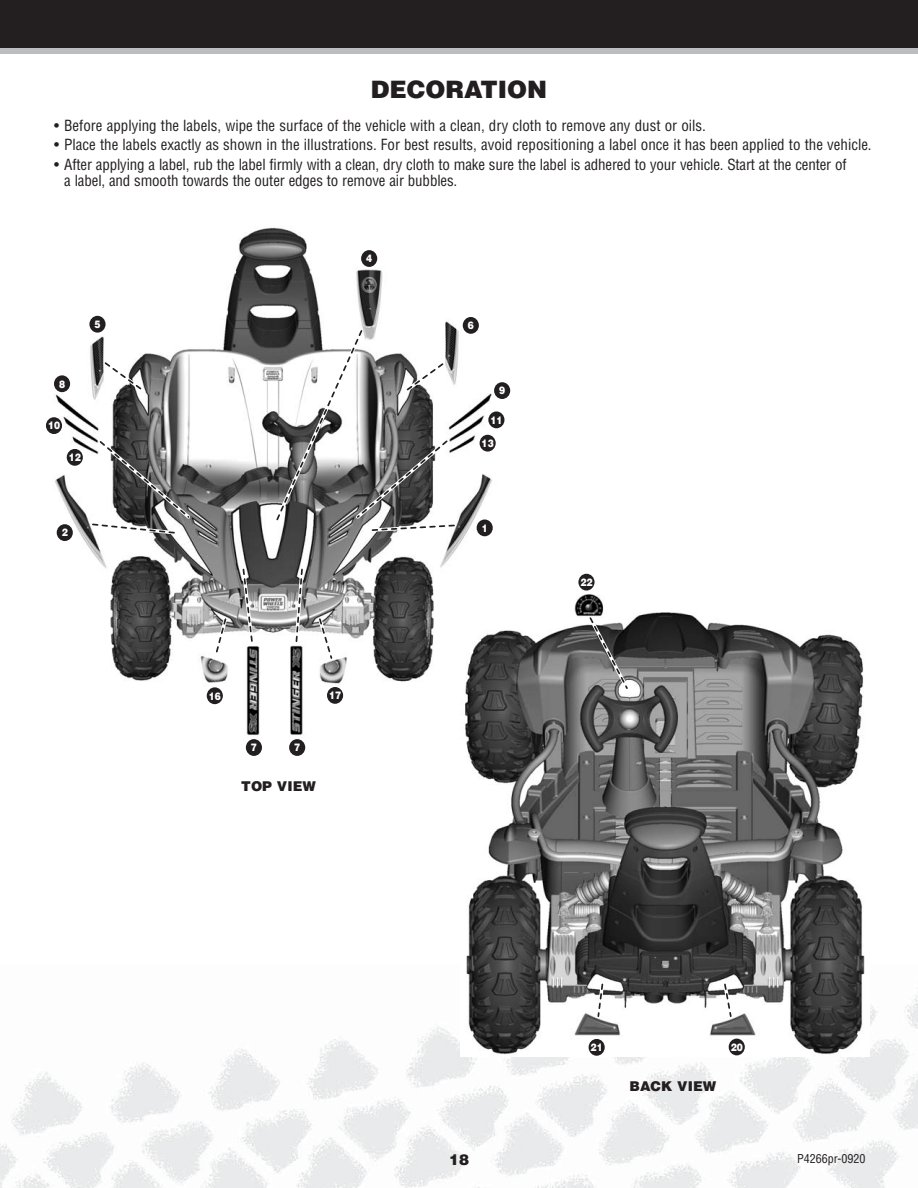
<style>
.page{position:relative;width:918px;height:1188px;background:#fff}
.page>*{position:absolute;margin:0;border:0;box-sizing:border-box;transform-origin:0 0}
.t1{font:900 24px "Helvetica LT Std";color:#231f20}
.t2{font:condensed 15px/16.5px "Helvetica LT Std";color:#231f20}
.t3{font:900 15px "Helvetica LT Std";color:#231f20}
.t4{font:900 13.5px "Helvetica LT Std";color:#231f20}
.t5{font:condensed 12px "Helvetica LT Std";color:#231f20}
.t6{font:900 10.5px "Helvetica LT Std";color:#fff;scale:.86 1}
</style>
<div class="page">
<img style="left:0;top:995px;width:918px;height:193px">
<svg style="left:0;top:47px;width:918px;height:7px;background:#a5a6a9"></svg>
<div style="left:0;top:0;width:918px;height:47px;background:#231f20"></div>
<img style="left:47px;top:227px;width:456px;height:513px">
<svg style="left:101px;top:358px;width:45px;height:36px"></svg>
<svg style="left:211px;top:615px;width:19px;height:45px"></svg>
<svg style="left:316px;top:615px;width:20px;height:47px"></svg>
<svg style="left:240px;top:566px;width:16px;height:81px"></svg>
<svg style="left:293px;top:566px;width:13px;height:81px"></svg>
<svg style="left:272px;top:326px;width:186px;height:208px"></svg>
<svg style="left:89px;top:437px;width:104px;height:100px"></svg>
<img style="left:460px;top:590px;width:410px;height:466px">
<svg style="left:595px;top:981px;width:11px;height:39px"></svg>
<svg style="left:721px;top:980px;width:14px;height:40px"></svg>
<svg style="left:586px;top:614px;width:46px;height:79px"></svg>
<div style="left:477px;top:519px;width:16px;height:17px;background:#231f20;border-radius:50%"></div>
<div style="left:361px;top:250px;width:16px;height:17px;background:#231f20;border-radius:50%"></div>
<div style="left:578px;top:574px;width:17px;height:17px;background:#231f20;border-radius:50%"></div>
<div style="left:57px;top:524px;width:16px;height:17px;background:#231f20;border-radius:50%"></div>
<div style="left:54px;top:375px;width:16px;height:17px;background:#231f20;border-radius:50%"></div>
<div style="left:46px;top:417px;width:16px;height:17px;background:#231f20;border-radius:50%"></div>
<div style="left:67px;top:449px;width:16px;height:17px;background:#231f20;border-radius:50%"></div>
<div style="left:494px;top:382px;width:16px;height:17px;background:#231f20;border-radius:50%"></div>
<div style="left:488px;top:411px;width:16px;height:17px;background:#231f20;border-radius:50%"></div>
<div style="left:480px;top:435px;width:16px;height:17px;background:#231f20;border-radius:50%"></div>
<div style="left:463px;top:317px;width:16px;height:17px;background:#231f20;border-radius:50%"></div>
<div style="left:89px;top:316px;width:17px;height:17px;background:#231f20;border-radius:50%"></div>
<div style="left:246px;top:739px;width:16px;height:17px;background:#231f20;border-radius:50%"></div>
<div style="left:207px;top:687px;width:16px;height:17px;background:#231f20;border-radius:50%"></div>
<div style="left:327px;top:687px;width:16px;height:17px;background:#231f20;border-radius:50%"></div>
<div style="left:289px;top:739px;width:16px;height:17px;background:#231f20;border-radius:50%"></div>
<div style="left:589px;top:1039px;width:16px;height:17px;background:#231f20;border-radius:50%"></div>
<div style="left:729px;top:1039px;width:16px;height:16px;background:#231f20;border-radius:50%"></div>
<h1 class="t1" style="left:371px;top:81px;width:178px">DECORATION</h1>
<p class="t2" style="left:54px;top:119px;width:653px">• Before applying the labels, wipe the surface of the vehicle with a clean, dry cloth to remove any dust or oils.</p>
<p class="t2" style="left:54px;top:139px;width:819px">• Place the labels exactly as shown in the illustrations. For best results, avoid repositioning a label once it has been applied to the vehicle.</p>
<p class="t2" style="left:64px;top:158px;width:784px;text-indent:-10px">• After applying a label, rub the label firmly with a clean, dry cloth to make sure the label is adhered to your vehicle. Start at the center of a label, and smooth towards the outer edges to remove air bubbles.</p>
<p class="t6" style="left:366px;top:255px;width:9px">4</p>
<p class="t6" style="left:95px;top:321px;width:9px">5</p>
<p class="t6" style="left:468px;top:322px;width:9px">6</p>
<p class="t6" style="left:59px;top:380px;width:9px">8</p>
<p class="t6" style="left:48px;top:422px;width:16px">10</p>
<p class="t6" style="left:69px;top:454px;width:16px">12</p>
<p class="t6" style="left:499px;top:387px;width:9px">9</p>
<p class="t6" style="left:490px;top:416px;width:16px">11</p>
<p class="t6" style="left:482px;top:439px;width:16px">13</p>
<p class="t6" style="left:62px;top:529px;width:9px">2</p>
<p class="t6" style="left:482px;top:524px;width:9px">1</p>
<p class="t6" style="left:209px;top:692px;width:16px">16</p>
<p class="t6" style="left:329px;top:692px;width:16px">17</p>
<p class="t6" style="left:251px;top:744px;width:9px">7</p>
<p class="t6" style="left:294px;top:744px;width:9px">7</p>
<p class="t4" style="left:241px;top:781px;width:76px">TOP VIEW</p>
<p class="t6" style="left:580px;top:578px;width:16px">22</p>
<p class="t6" style="left:591px;top:1044px;width:16px">21</p>
<p class="t6" style="left:731px;top:1043px;width:16px">20</p>
<p class="t4" style="left:630px;top:1081px;width:88px">BACK VIEW</p>
<p class="t3" style="left:449px;top:1154px;width:22px">18</p>
<p class="t5" style="left:797px;top:1155px;width:70px">P4266pr-0920</p>
</div>
